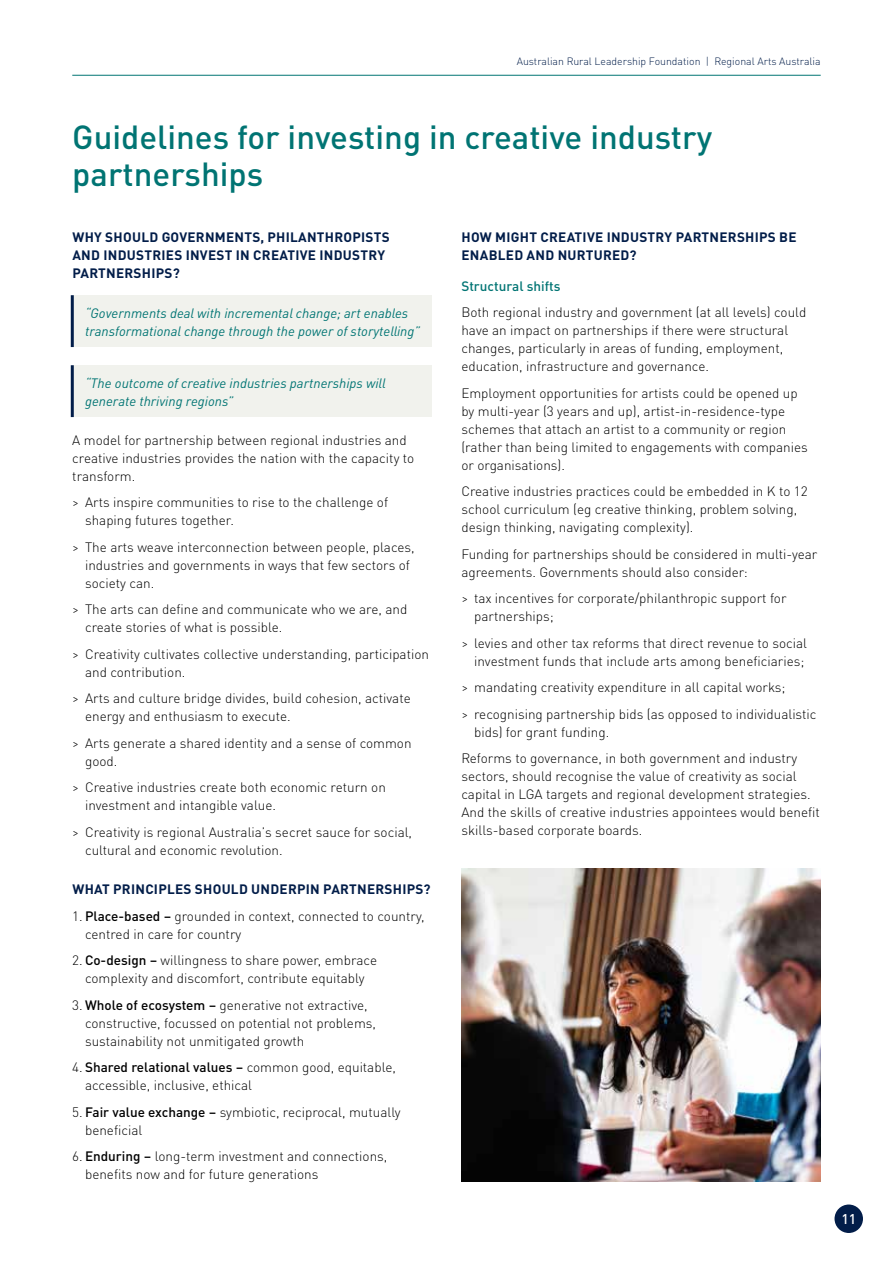
<style>
.page{position:relative;width:893px;height:1263px;background:#fff}
.page>*{position:absolute;margin:0;border:0;box-sizing:border-box;transform-origin:0 0}
.t1{font:500 33px/37.5px "DIN Pro";color:#007473}
.t2{font:500 13.95px "DIN Pro";color:#fff}
.t3{font:300 13.5px/18px "DIN Pro";color:#000}
.t4{font:700 13.5px/18px "DIN Pro";letter-spacing:.02em;color:#021d49}
.t5{font:italic 13.5px/18px "DIN Pro";color:#007473}
.t6{font:500 13.5px "DIN Pro";color:#007473}
.t7{font:300 10.5px "DIN Pro";color:#021d49}
.s1{font-weight:500}
</style>
<div class="page">
<div style="left:72px;top:295px;width:360px;height:52px;background:#f1f2ed"></div>
<hr style="left:71px;top:295px;width:3px;height:52px;background:#021d49">
<div style="left:72px;top:365px;width:360px;height:52px;background:#f1f2ed"></div>
<hr style="left:71px;top:365px;width:3px;height:52px;background:#021d49">
<img style="left:461px;top:869px;width:360px;height:313px">
<hr style="left:72px;top:75px;width:749px;height:1px;background:#007473">
<div style="left:834px;top:1204px;width:29px;height:29px;background:#021d49;border-radius:50%"></div>
<p class="t7" style="left:517px;top:53px;width:305px">Australian Rural Leadership Foundation | Regional Arts Australia</p>
<h1 class="t1" style="left:72px;top:116px;width:642px">Guidelines for investing in creative industry partnerships</h1>
<p class="t4" style="left:72px;top:227px;width:319px">WHY SHOULD GOVERNMENTS, PHILANTHROPISTS<br>AND INDUSTRIES INVEST IN CREATIVE INDUSTRY<br>PARTNERSHIPS?</p>
<p class="t5" style="left:85px;top:302px;width:337px">“Governments deal with incremental change; art enables transformational change through the power of storytelling”</p>
<p class="t5" style="left:85px;top:372px;width:302px">“The outcome of creative industries partnerships will generate thriving regions”</p>
<p class="t3" style="left:72px;top:430px;width:344px">A model for partnership between regional industries and creative industries provides the nation with the capacity to transform.</p>
<p class="t3" style="left:85px;top:493px;width:305px;text-indent:-13px">&gt; Arts inspire communities to rise to the challenge of shaping futures together.</p>
<p class="t3" style="left:85px;top:537px;width:331px;text-indent:-13px">&gt; The arts weave interconnection between people, places, industries and governments in ways that few sectors of society can.</p>
<p class="t3" style="left:85px;top:600px;width:324px;text-indent:-13px">&gt; The arts can define and communicate who we are, and create stories of what is possible.</p>
<p class="t3" style="left:85px;top:644px;width:345px;text-indent:-13px">&gt; Creativity cultivates collective understanding, participation and contribution.</p>
<p class="t3" style="left:85px;top:689px;width:327px;text-indent:-13px">&gt; Arts and culture bridge divides, build cohesion, activate energy and enthusiasm to execute.</p>
<p class="t3" style="left:85px;top:733px;width:328px;text-indent:-13px">&gt; Arts generate a shared identity and a sense of common good.</p>
<p class="t3" style="left:85px;top:778px;width:302px;text-indent:-13px">&gt; Creative industries create both economic return on investment and intangible value.</p>
<p class="t3" style="left:85px;top:822px;width:329px;text-indent:-13px">&gt; Creativity is regional Australia’s secret sauce for social, cultural and economic revolution.</p>
<p class="t4" style="left:72px;top:879px;width:360px">WHAT PRINCIPLES SHOULD UNDERPIN PARTNERSHIPS?</p>
<p class="t3" style="left:85px;top:906px;width:341px;text-indent:-13px">1. <span class="s1">Place-based –</span> grounded in context, connected to country, centred in care for country</p>
<p class="t3" style="left:72px;top:950px;width:306px;text-align:center">2. <span class="s1">Co-design –</span> willingness to share power, embrace complexity and discomfort, contribute equitably</p>
<p class="t3" style="left:85px;top:995px;width:293px;text-indent:-13px">3. <span class="s1">Whole of ecosystem –</span> generative not extractive, constructive, focussed on potential not problems, sustainability not unmitigated growth</p>
<p class="t3" style="left:85px;top:1057px;width:312px;text-indent:-13px">4. <span class="s1">Shared relational values –</span> common good, equitable, accessible, inclusive, ethical</p>
<p class="t3" style="left:85px;top:1102px;width:317px;text-indent:-13px">5. <span class="s1">Fair value exchange –</span> symbiotic, reciprocal, mutually beneficial</p>
<p class="t3" style="left:85px;top:1146px;width:304px;text-indent:-13px">6. <span class="s1">Enduring –</span> long-term investment and connections, benefits now and for future generations</p>
<p class="t4" style="left:461px;top:227px;width:337px">HOW MIGHT CREATIVE INDUSTRY PARTNERSHIPS BE<br>ENABLED AND NURTURED?</p>
<p class="t6" style="left:461px;top:276px;width:101px">Structural shifts</p>
<p class="t3" style="left:461px;top:303px;width:346px">Both regional industry and government (at all levels) could have an impact on partnerships if there were structural changes, particularly in areas of funding, employment, education, infrastructure and governance.</p>
<p class="t3" style="left:461px;top:383px;width:348px">Employment opportunities for artists could be opened up by multi-year (3 years and up), artist-in-residence-type schemes that attach an artist to a community or region (rather than being limited to engagements with companies or organisations).</p>
<p class="t3" style="left:461px;top:482px;width:348px">Creative industries practices could be embedded in K to 12 school curriculum (eg creative thinking, problem solving, design thinking, navigating complexity).</p>
<p class="t3" style="left:461px;top:544px;width:358px">Funding for partnerships should be considered in multi-year agreements. Governments should also consider:</p>
<p class="t3" style="left:474px;top:589px;width:314px;text-indent:-13px">&gt; tax incentives for corporate/philanthropic support for partnerships;</p>
<p class="t3" style="left:461px;top:633px;width:347px;text-align:right">&gt; levies and other tax reforms that direct revenue to social investment funds that include arts among beneficiaries;</p>
<p class="t3" style="left:461px;top:673px;width:357px;line-height:26.5px">&gt; mandating creativity expenditure in all capital works;<br>&gt; recognising partnership bids (as opposed to individualistic</p>
<p class="t3" style="left:461px;top:718px;width:337px;line-height:26.5px;text-indent:13px">bids) for grant funding.<br>Reforms to governance, in both government and industry</p>
<p class="t3" style="left:461px;top:767px;width:360px">sectors, should recognise the value of creativity as social capital in LGA targets and regional development strategies.<br>And the skills of creative industries appointees would benefit skills-based corporate boards.</p>
<p class="t2" style="left:841px;top:1208px;width:16px">11</p>
</div>
